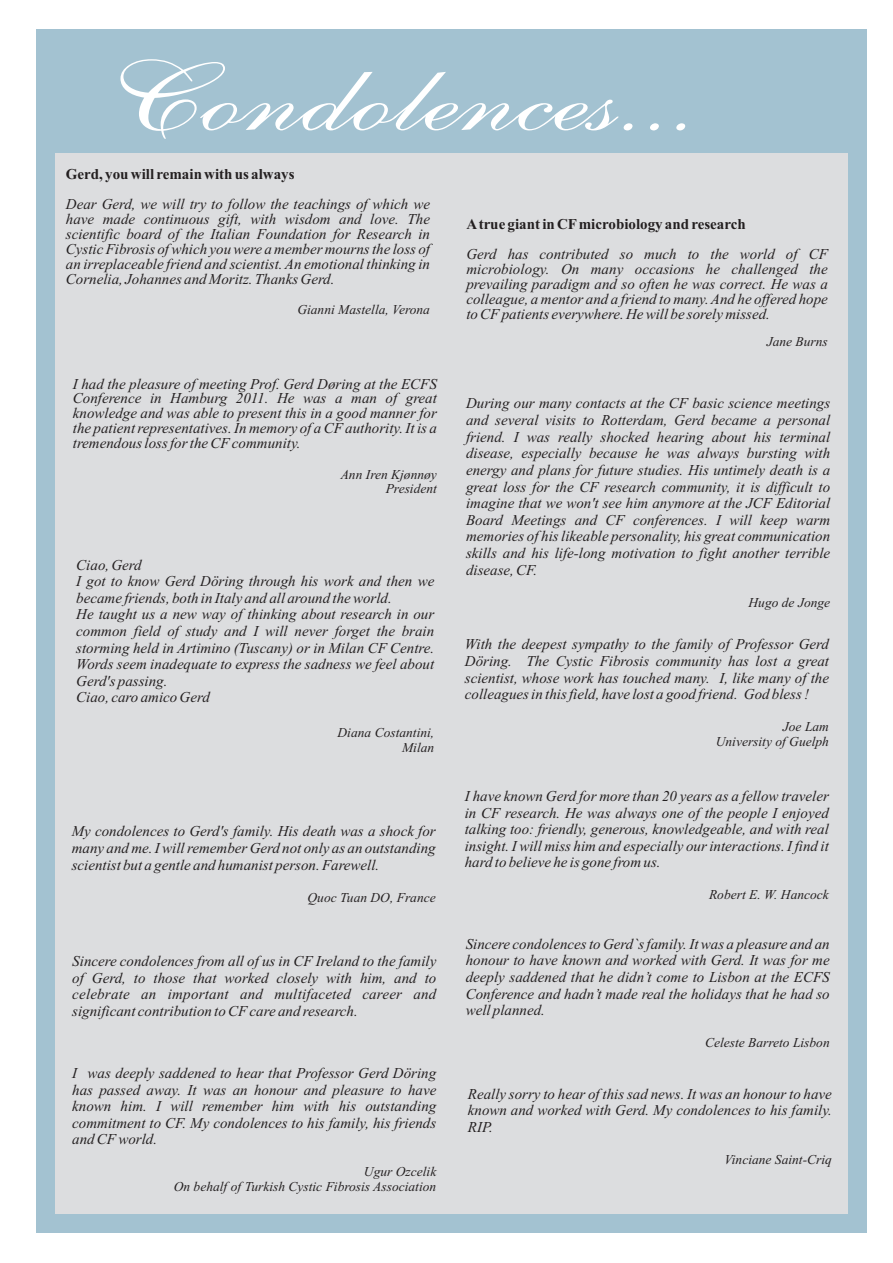
<style>
.page{position:relative;width:893px;height:1263px;background:#fff}
.page>*{position:absolute;margin:0;border:0;box-sizing:border-box;transform-origin:0 0}
.t1{font:95.1px "English 111 Vivace BT";color:#fff;scale:1.36 1}
.t2{font:italic 15px/16.6px "Times New Roman";color:#231f20;text-align:justify}
.t3{font:700 15px "Times New Roman";color:#231f20}
.t4{font:italic 13.5px/15px "Times New Roman";color:#231f20;text-align:right}
</style>
<div class="page">
<div style="left:37px;top:29px;width:830px;height:1203px;background:#a3c2d1"></div>
<div style="left:55px;top:154px;width:793px;height:1060px;background:#dcdddf"></div>
<h1 class="t1" style="left:104px;top:58px;width:437px">Condolences...</h1>
<p class="t3" style="left:66px;top:169px;width:230px">Gerd, you will remain with us always</p>
<p class="t2" style="left:66px;top:198px;width:366px;line-height:15px">Dear Gerd, we will try to follow the teachings of which we have made continuous gift, with wisdom and love. The scientific board of the Italian Foundation for Research in Cystic Fibrosis of which you were a member mourns the loss of an irreplaceable friend and scientist. An emotional thinking in Cornelia, Johannes and Moritz. Thanks Gerd.</p>
<p class="t4" style="left:297px;top:303px;width:134px">Gianni Mastella, Verona</p>
<p class="t2" style="left:73px;top:377px;width:366px;line-height:15px">I had the pleasure of meeting Prof. Gerd Døring at the ECFS Conference in Hamburg 2011. He was a man of great knowledge and was able to present this in a good manner for the patient representatives. In memory of a CF authority. It is a tremendous loss for the CF community.</p>
<p class="t4" style="left:341px;top:468px;width:98px">Ann Iren Kjønnøy<br>President</p>
<p class="t2" style="left:76px;top:558px;width:359px;text-align:left">Ciao, Gerd<br>I got to know Gerd Döring through his work and then we became friends, both in Italy and all around the world.<br>He taught us a new way of thinking about research in our common field of study and I will never forget the brain storming held in Artimino (Tuscany) or in Milan CF Centre.<br>Words seem inadequate to express the sadness we feel about Gerd's passing.<br>Ciao, caro amico Gerd</p>
<p class="t4" style="left:338px;top:726px;width:98px">Diana Costantini,<br>Milan</p>
<p class="t2" style="left:72px;top:824px;width:366px">My condolences to Gerd's family. His death was a shock for many and me. I will remember Gerd not only as an outstanding scientist but a gentle and humanist person. Farewell.</p>
<p class="t4" style="left:308px;top:891px;width:130px">Quoc Tuan DO, France</p>
<p class="t2" style="left:72px;top:954px;width:366px">Sincere condolences from all of us in CF Ireland to the family of Gerd, to those that worked closely with him, and to celebrate an important and multifaceted career and significant contribution to CF care and research.</p>
<p class="t2" style="left:72px;top:1066px;width:366px">I was deeply saddened to hear that Professor Gerd Döring has passed away. It was an honour and pleasure to have known him. I will remember him with his outstanding commitment to CF. My condolences to his family, his friends and CF world.</p>
<p class="t4" style="left:174px;top:1165px;width:264px">Ugur Ozcelik<br>On behalf of Turkish Cystic Fibrosis Association</p>
<p class="t3" style="left:466px;top:219px;width:281px">Atrue giant in CFmicrobiology and research</p>
<p class="t2" style="left:466px;top:248px;width:363px;line-height:15px">Gerd has contributed so much to the world of CF microbiology. On many occasions he challenged the prevailing paradigm and so often he was correct. He was a colleague, a mentor and a friend to many. And he offered hope to CF patients everywhere. He will be sorely missed.</p>
<p class="t4" style="left:767px;top:335px;width:63px">Jane Burns</p>
<p class="t2" style="left:466px;top:397px;width:366px">During our many contacts at the CF basic science meetings and several visits to Rotterdam, Gerd became a personal friend. I was really shocked hearing about his terminal disease, especially because he was always bursting with energy and plans for future studies. His untimely death is a great loss for the CF research community, it is difficult to imagine that we won't see him anymore at the JCF Editorial Board Meetings and CF conferences. I will keep warm memories of his likeable personality, his great communication skills and his life-long motivation to fight another terrible disease, CF.</p>
<p class="t4" style="left:748px;top:596px;width:83px">Hugo de Jonge</p>
<p class="t2" style="left:465px;top:637px;width:366px">With the deepest sympathy to the family of Professor Gerd Döring. The Cystic Fibrosis community has lost a great scientist, whose work has touched many. I, like many of the colleagues in this field, have lost a good friend. God bless !</p>
<p class="t4" style="left:716px;top:720px;width:115px">Joe Lam<br>University of Guelph</p>
<p class="t2" style="left:465px;top:789px;width:366px">I have known Gerd for more than 20 years as a fellow traveler in CF research. He was always one of the people I enjoyed talking too: friendly, generous, knowledgeable, and with real insight. I will miss him and especially our interactions. I find it hard to believe he is gone from us.</p>
<p class="t4" style="left:709px;top:889px;width:121px">Robert E. W. Hancock</p>
<p class="t2" style="left:466px;top:937px;width:366px">Sincere condolences to Gerd`s family. It was a pleasure and an honour to have known and worked with Gerd. It was for me deeply saddened that he didn’t come to Lisbon at the ECFS Conference and hadn’t made real the holidays that he had so well planned.</p>
<p class="t4" style="left:705px;top:1036px;width:126px">Celeste Barreto Lisbon</p>
<p class="t2" style="left:468px;top:1087px;width:366px">Really sorry to hear of this sad news. It was an honour to have known and worked with Gerd. My condolences to his family.<br>RIP.</p>
<p class="t4" style="left:725px;top:1153px;width:109px">Vinciane Saint-Criq</p>
</div>
